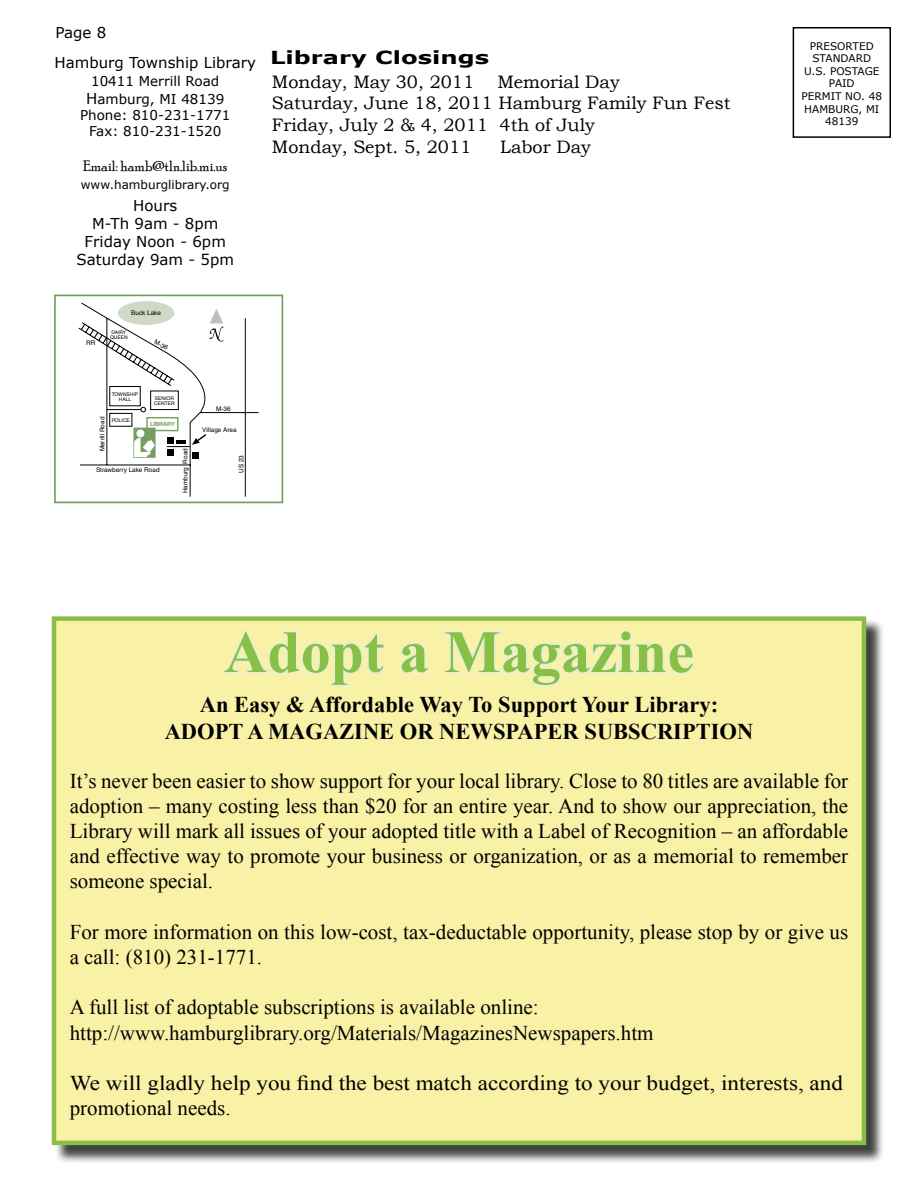
<style>
.page{position:relative;width:918px;height:1188px;background:#fff}
.page>*{position:absolute;margin:0;border:0;box-sizing:border-box;transform-origin:0 0}
.t1{font:700 60px "Times New Roman";color:#88bf47}
.t2{font:700 22.5px/27px "Times New Roman";color:#000;text-align:center}
.t3{font:21px/25.2px "Times New Roman";color:#000}
.t4{font:21px/25.2px "Times New Roman";color:#000;scale:1.1 1}
.t5{font:18px/21.6px "Bookman Old Style";color:#000}
.t6{font:700 18px "Verdana";color:#000;scale:1.35 1}
.t7{font:15px/18px "Verdana";color:#000}
.t8{font:15px "Poor Richard";color:#000}
.t9{font:13.5px/18px "Verdana";color:#000;text-align:center}
.t10{font:12px "Verdana";color:#000}
.t11{font:10.5px/12.6px "Verdana";color:#000;text-align:center}
.t12{font:6.45px "Helvetica";color:#000}
.t13{font:700 5.7px "Helvetica Neue";color:#779e61}
.t14{font:4.95px/4.9px "Helvetica";color:#000}
.s1{font-size:15px}
</style>
<div class="page">
<div style="left:54px;top:295px;width:229px;height:208px;border:2px solid #779e61"></div>
<svg style="left:118px;top:301px;width:56px;height:24px"></svg>
<svg style="left:78px;top:302px;width:181px;height:195px"></svg>
<div style="left:54px;top:618px;width:831px;height:545px;background:#000;opacity:.75"></div>
<div style="left:54px;top:619px;width:810px;height:524px;background:#f9f1a6"></div>
<svg style="left:223px;top:630px;width:162px;height:57px"></svg>
<svg style="left:400px;top:642px;width:30px;height:32px"></svg>
<svg style="left:443px;top:630px;width:252px;height:57px"></svg>
<div style="left:52px;top:616px;width:814px;height:529px;border:4px solid #88bf47"></div>
<div style="left:793px;top:27px;width:98px;height:111px;border:2px solid #000"></div>
<p class="t7" style="left:54px;top:18px;width:203px;line-height:29.1px">Page 8<br>Hamburg Township Library</p>
<p class="t9" style="left:86px;top:71px;width:140px">10411 Merrill Road<br><span class="s1">H</span>amburg, MI 48139</p>
<p class="t9" style="left:80px;top:106px;width:152px;line-height:16.2px">Phone: 810-231-1771<br>Fax: 810-231-1520</p>
<p class="t8" style="left:83px;top:158px;width:146px">Email: hamb@tln.lib.mi.us</p>
<p class="t10" style="left:81px;top:177px;width:151px">www.hamburglibrary.org</p>
<p class="t7" style="left:77px;top:196px;width:159px;text-align:center">Hours<br>M-Th 9am - 8pm<br>Friday Noon - 6pm<br>Saturday 9am - 5pm</p>
<p class="t6" style="left:270px;top:46px;width:164px">Library Closings</p>
<p class="t5" style="left:272px;top:71px;width:204px">Monday, May 30, 2011</p>
<p class="t5" style="left:272px;top:71px;width:460px;text-indent:225px">Memorial Day<br>Saturday, June 18, 2011 Hamburg Family Fun Fest<br>Friday, July 2 &amp; 4, 2011 4th of July<br>Monday, Sept. 5, 2011</p>
<p class="t5" style="left:500px;top:136px;width:92px">Labor Day</p>
<p class="t12" style="left:131px;top:309px;width:31px">Buck Lake</p>
<p class="t14" style="left:110px;top:330px;width:19px">DAIRY<br>QUEEN</p>
<p class="t12" style="left:86px;top:339px;width:11px">RR</p>
<p class="t12" style="left:157px;top:338px;width:16px;rotate:29deg">M-36</p>
<p class="t14" style="left:112px;top:391px;width:28px;text-align:center">TOWNSHIP<br>HALL</p>
<p class="t14" style="left:154px;top:395px;width:22px">SENIOR<br>CENTER</p>
<p class="t12" style="left:99px;top:451px;width:36px;rotate:-90deg">Merrill Road</p>
<p class="t14" style="left:112px;top:417px;width:20px">POLICE</p>
<p class="t13" style="left:150px;top:421px;width:26px">LIBRARY</p>
<p class="t12" style="left:96px;top:466px;width:65px">Strawberry Lake Road</p>
<p class="t12" style="left:216px;top:405px;width:16px">M-36</p>
<p class="t12" style="left:202px;top:426px;width:36px">Village Area</p>
<p class="t12" style="left:182px;top:493px;width:47px;rotate:-90deg">Hamburg Road</p>
<p class="t12" style="left:237px;top:473px;width:19px;rotate:-90deg">US 23</p>
<p class="t11" style="left:802px;top:39px;width:82px">PRESORTED<br>STANDARD<br>U.S. POSTAGE<br>PAID<br>PERMIT NO. 48<br>HAMBURG, MI<br>48139</p>
<h1 class="t1" style="left:224px;top:617px;width:471px">Adopt a Magazine</h1>
<p class="t2" style="left:165px;top:691px;width:590px">An Easy &amp; Affordable Way To Support Your Library:<br>ADOPT A MAGAZINE OR NEWSPAPER SUBSCRIPTION</p>
<p class="t3" style="left:70px;top:768px;width:780px;text-align:justify">It’s never been easier to show support for your local library. Close to 80 titles are available for adoption – many costing less than $20 for an entire year. And to show our appreciation, the Library will mark all issues of your adopted title with a Label of Recognition – an affordable and effective way to promote your business or organization, or as a memorial to remember someone special.</p>
<p class="t3" style="left:70px;top:919px;width:780px">For more information on this low-cost, tax-deductable opportunity, please stop by or give us a call: (810) 231-1771.</p>
<p class="t3" style="left:70px;top:994px;width:585px">A full list of adoptable subscriptions is available online: http://www.hamburglibrary.org/Materials/MagazinesNewspapers.htm</p>
<p class="t4" style="left:70px;top:1070px;width:704px">We will gladly help you find the best match according to your budget, interests, and promotional needs.</p>
</div>
